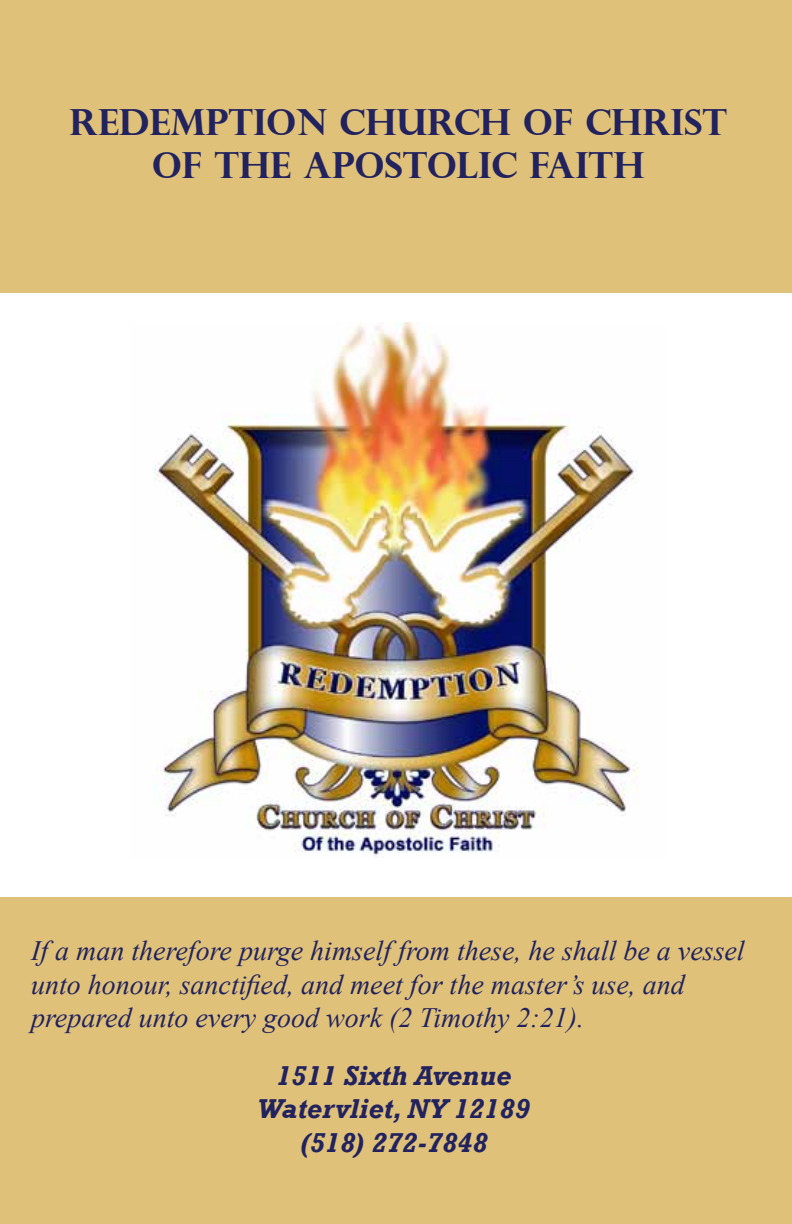
<style>
.page{position:relative;width:792px;height:1224px;background:#fff}
.page>*{position:absolute;margin:0;border:0;box-sizing:border-box;transform-origin:0 0}
.t1{font:700 36px/43.2px "Perpetua Titling";color:#22235e;text-align:center}
.t2{font:italic 28px/33.6px "Times New Roman";color:#22235e}
.t3{font:italic 700 28px/33.6px "Rockwell";color:#22235e;text-align:center}
</style>
<div class="page">
<div style="left:0;top:0;width:792px;height:292px;background:#dfc17a"></div>
<div style="left:0;top:897px;width:792px;height:327px;background:#dfc17a"></div>
<img style="left:153px;top:322px;width:485px;height:536px">
<p class="t1" style="left:70px;top:100px;width:659px">REDEMPTION CHURCH OF CHRIST<br>OF THE APOSTOLIC FAITH</p>
<p class="t2" style="left:31px;top:933px;width:715px">If a man therefore purge himself from these, he shall be a vessel unto honour, sanctified, and meet for the master’s use, and prepared unto every good work (2 Timothy 2:21).</p>
<p class="t3" style="left:258px;top:1059px;width:273px">1511 Sixth Avenue<br>Watervliet, NY 12189 (518) 272-7848</p>
</div>
